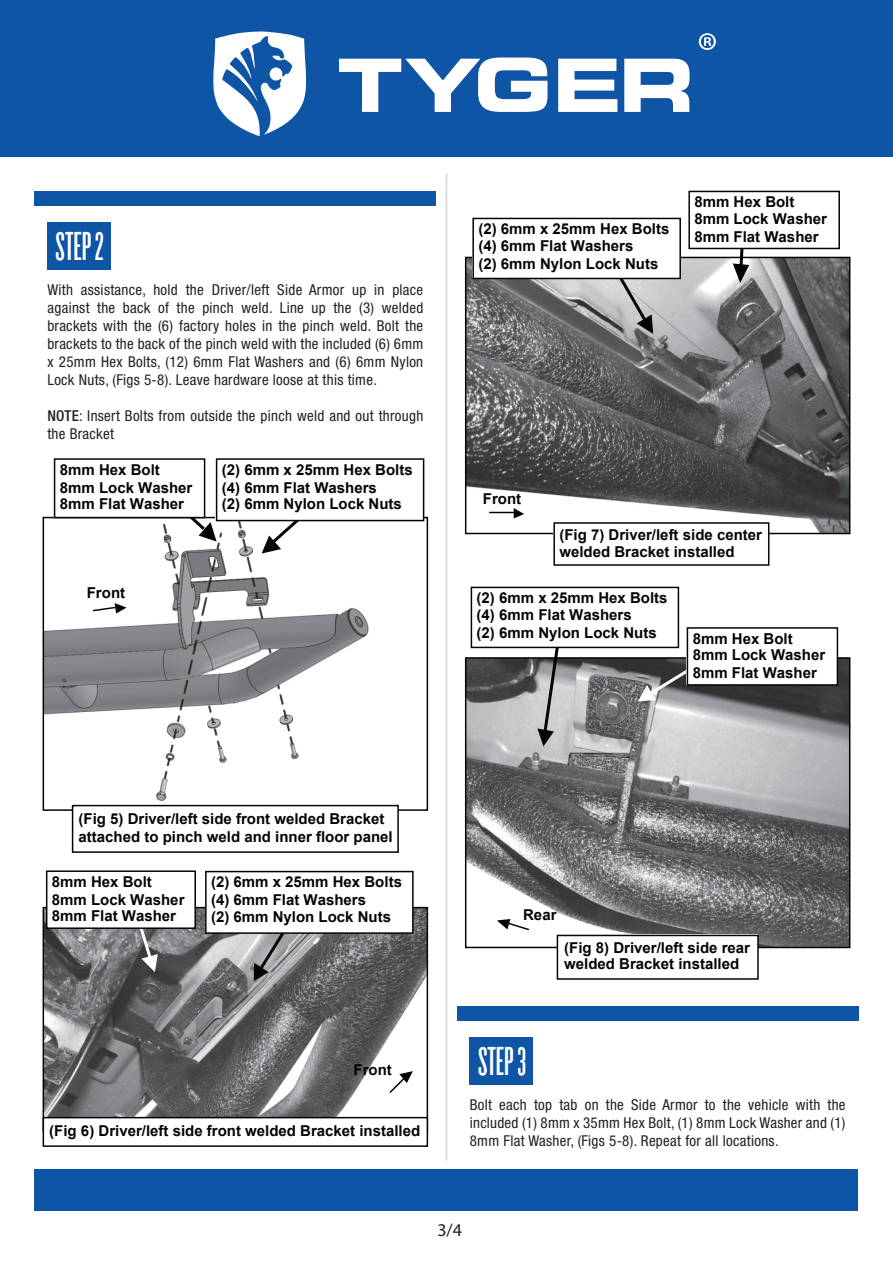
<style>
.page{position:relative;width:893px;height:1263px;background:#fff}
.page>*{position:absolute;margin:0;border:0;box-sizing:border-box;transform-origin:0 0}
.t1{font:41.85px "Knockout HTF46 Flyweight";color:#fff}
.t2{font:18px "Myriad Pro";color:#231f20}
.t3{font:700 15px/16.5px "Arial";color:#050504}
.t4{font:condensed 15px/18px "Helvetica Neue LT Std";letter-spacing:.02em;color:#231f20;text-align:justify}
.s1{font-weight:500}
</style>
<div class="page">
<div style="left:35px;top:1169px;width:823px;height:41px;background:#0e55a5"></div>
<hr style="left:446px;top:174px;width:1px;height:986px;background:#d1d2d4">
<div style="left:0;top:0;width:893px;height:157px;background:#0e55a5"></div>
<svg style="left:339px;top:58px;width:208px;height:54px"></svg>
<svg style="left:558px;top:59px;width:59px;height:53px"></svg>
<svg style="left:624px;top:59px;width:65px;height:53px"></svg>
<svg style="left:213px;top:31px;width:93px;height:105px"></svg>
<svg style="left:699px;top:33px;width:17px;height:17px"></svg>
<div style="left:470px;top:1037px;width:63px;height:47px;background:#0e55a5"></div>
<div style="left:457px;top:1006px;width:401px;height:14px;background:#0e55a5"></div>
<div style="left:47px;top:222px;width:63px;height:47px;background:#0e55a5"></div>
<div style="left:35px;top:191px;width:401px;height:15px;background:#0e55a5"></div>
<img style="left:46px;top:910px;width:379px;height:207px">
<svg style="left:131px;top:929px;width:27px;height:43px"></svg>
<svg style="left:254px;top:934px;width:51px;height:47px;background:#8d8e91"></svg>
<div style="left:43px;top:1117px;width:385px;height:30px;border:2px solid #050504"></div>
<svg style="left:388px;top:1071px;width:25px;height:23px"></svg>
<div style="left:46px;top:870px;width:148px;height:57px;background:#fff"></div>
<div style="left:46px;top:870px;width:150px;height:59px;border:2px solid #050504"></div>
<div style="left:205px;top:871px;width:207px;height:61px;background:#fff"></div>
<div style="left:205px;top:871px;width:209px;height:63px;border:2px solid #050504"></div>
<img style="left:468px;top:260px;width:379px;height:271px">
<div style="left:465px;top:257px;width:385px;height:277px;border:2px solid #050504"></div>
<svg style="left:597px;top:279px;width:56px;height:55px;background:#a9aaac"></svg>
<svg style="left:733px;top:249px;width:16px;height:34px"></svg>
<div style="left:553px;top:522px;width:215px;height:42px;background:#fff"></div>
<div style="left:553px;top:522px;width:216px;height:44px;border:2px solid #050504"></div>
<div style="left:472px;top:218px;width:207px;height:60px;background:#fff"></div>
<div style="left:472px;top:218px;width:209px;height:61px;border:2px solid #050504"></div>
<div style="left:688px;top:191px;width:152px;height:58px;border:2px solid #050504"></div>
<svg style="left:490px;top:508px;width:34px;height:10px"></svg>
<img style="left:468px;top:660px;width:379px;height:285px">
<div style="left:465px;top:657px;width:385px;height:291px;border:2px solid #050504"></div>
<svg style="left:537px;top:648px;width:27px;height:98px;background:#a4a4a6"></svg>
<svg style="left:638px;top:651px;width:78px;height:50px"></svg>
<div style="left:557px;top:935px;width:201px;height:43px;background:#fff"></div>
<div style="left:557px;top:935px;width:202px;height:45px;border:2px solid #050504"></div>
<svg style="left:497px;top:919px;width:33px;height:12px"></svg>
<div style="left:687px;top:627px;width:150px;height:57px;background:#fff"></div>
<div style="left:687px;top:627px;width:151px;height:59px;border:2px solid #050504"></div>
<div style="left:471px;top:587px;width:208px;height:61px;border:2px solid #050504"></div>
<img style="left:46px;top:520px;width:379px;height:285px">
<svg style="left:167px;top:495px;width:50px;height:46px"></svg>
<svg style="left:262px;top:521px;width:57px;height:32px"></svg>
<div style="left:216px;top:458px;width:208px;height:63px;border:2px solid #050504"></div>
<div style="left:54px;top:458px;width:150px;height:59px;background:#fff"></div>
<div style="left:54px;top:458px;width:151px;height:60px;border:2px solid #050504"></div>
<div style="left:72px;top:805px;width:327px;height:48px;border:2px solid #050504"></div>
<svg style="left:92px;top:603px;width:35px;height:10px"></svg>
<h1 class="t1" style="left:56px;top:225px;width:50px">STEP 2</h1>
<p class="t4" style="left:47px;top:281px;width:377px">With assistance, hold the Driver/left Side Armor up in place against the back of the pinch weld. Line up the (3) welded brackets with the (6) factory holes in the pinch weld. Bolt the brackets to the back of the pinch weld with the included (6) 6mm x 25mm Hex Bolts, (12) 6mm Flat Washers and (6) 6mm Nylon Lock Nuts, (Figs 5-8). Leave hardware loose at this time.</p>
<p class="t4" style="left:47px;top:407px;width:377px"><span class="s1">NOTE</span>: Insert Bolts from outside the pinch weld and out through the Bracket</p>
<p class="t3" style="left:60px;top:461px;width:134px;line-height:18px">8mm Hex Bolt<br>8mm Lock Washer</p>
<p class="t3" style="left:60px;top:496px;width:126px">8mm Flat Washer</p>
<p class="t3" style="left:87px;top:585px;width:40px">Front</p>
<p class="t3" style="left:222px;top:461px;width:192px;line-height:18px">(2) 6mm x 25mm Hex Bolts (4) 6mm Flat Washers</p>
<p class="t3" style="left:222px;top:496px;width:182px">(2) 6mm Nylon Lock Nuts</p>
<p class="t3" style="left:478px;top:221px;width:192px">(2) 6mm x 25mm Hex Bolts (4) 6mm Flat Washers</p>
<p class="t3" style="left:478px;top:256px;width:182px">(2) 6mm Nylon Lock Nuts</p>
<p class="t3" style="left:694px;top:194px;width:134px">8mm Hex Bolt<br>8mm Lock Washer</p>
<p class="t3" style="left:694px;top:229px;width:126px">8mm Flat Washer</p>
<p class="t3" style="left:483px;top:491px;width:40px">Front</p>
<p class="t3" style="left:559px;top:527px;width:204px">(Fig 7) Driver/left side center welded Bracket installed</p>
<p class="t3" style="left:477px;top:590px;width:192px">(2) 6mm x 25mm Hex Bolts (4) 6mm Flat Washers</p>
<p class="t3" style="left:477px;top:625px;width:182px">(2) 6mm Nylon Lock Nuts</p>
<p class="t3" style="left:693px;top:631px;width:134px">8mm Hex Bolt<br>8mm Lock Washer</p>
<p class="t3" style="left:693px;top:665px;width:126px">8mm Flat Washer</p>
<p class="t3" style="left:79px;top:810px;width:316px;line-height:18px">(Fig 5) Driver/left side front welded Bracket attached to pinch weld and inner floor panel</p>
<p class="t3" style="left:52px;top:873px;width:134px;line-height:18px">8mm Hex Bolt<br>8mm Lock Washer</p>
<p class="t3" style="left:52px;top:908px;width:126px">8mm Flat Washer</p>
<p class="t3" style="left:211px;top:873px;width:192px;line-height:18px">(2) 6mm x 25mm Hex Bolts (4) 6mm Flat Washers</p>
<p class="t3" style="left:211px;top:909px;width:182px">(2) 6mm Nylon Lock Nuts</p>
<p class="t3" style="left:523px;top:907px;width:35px">Rear</p>
<p class="t3" style="left:564px;top:940px;width:187px">(Fig 8) Driver/left side rear welded Bracket installed</p>
<p class="t3" style="left:354px;top:1062px;width:40px">Front</p>
<p class="t3" style="left:49px;top:1123px;width:372px">(Fig 6) Driver/left side front welded Bracket installed</p>
<h1 class="t1" style="left:478px;top:1040px;width:50px">STEP 3</h1>
<p class="t4" style="left:470px;top:1096px;width:377px">Bolt each top tab on the Side Armor to the vehicle with the included (1) 8mm x 35mm Hex Bolt, (1) 8mm Lock Washer and (1)<br>8mm Flat Washer, (Figs 5-8). Repeat for all locations.</p>
<p class="t2" style="left:437px;top:1219px;width:26px">3/4</p>
</div>
